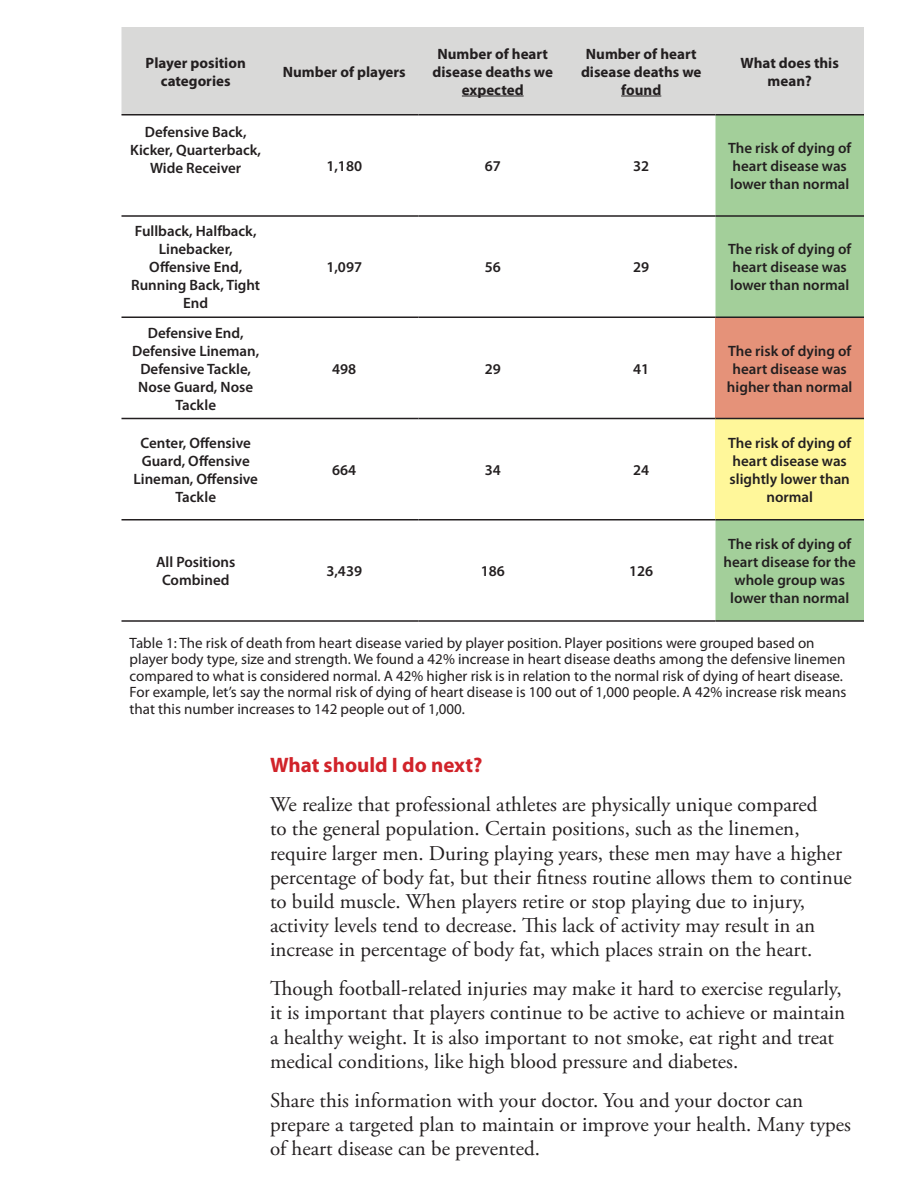
<style>
.page{position:relative;width:918px;height:1188px;background:#fff}
.page>*{position:absolute;margin:0;border:0;box-sizing:border-box;transform-origin:0 0}
.t1{font:21px/24.2px "Adobe Garamond Pro";color:#231f20}
.t2{font:700 21px "Myriad Pro";color:#d1232a}
.t3{font:600 15px/18px "Myriad Pro";color:#231f20;text-align:center}
.t4{font:15px/16.5px "Myriad Pro";color:#231f20}
.t5{font:700 15px/18px "Myriad Pro";color:#231f20;text-align:center}
</style>
<div class="page">
<div style="left:122px;top:27px;width:742px;height:87px;background:#d9d9d8"></div>
<div style="left:716px;top:116px;width:148px;height:504px;background:#a3cf9a"></div>
<div style="left:716px;top:317px;width:148px;height:101px;background:#e59279"></div>
<div style="left:716px;top:418px;width:148px;height:102px;background:#fff79a"></div>
<hr style="left:122px;top:114px;width:148px;height:2px;background:#231f20">
<hr style="left:270px;top:114px;width:148px;height:2px;background:#231f20">
<hr style="left:418px;top:114px;width:149px;height:2px;background:#231f20">
<hr style="left:567px;top:114px;width:149px;height:2px;background:#231f20">
<hr style="left:716px;top:114px;width:148px;height:2px;background:#231f20">
<hr style="left:122px;top:215px;width:148px;height:2px;background:#231f20">
<hr style="left:270px;top:215px;width:148px;height:2px;background:#231f20">
<hr style="left:418px;top:215px;width:149px;height:2px;background:#231f20">
<hr style="left:567px;top:215px;width:149px;height:2px;background:#231f20">
<hr style="left:716px;top:215px;width:148px;height:2px;background:#231f20">
<hr style="left:122px;top:316px;width:148px;height:2px;background:#231f20">
<hr style="left:270px;top:316px;width:148px;height:2px;background:#231f20">
<hr style="left:418px;top:316px;width:149px;height:2px;background:#231f20">
<hr style="left:567px;top:316px;width:149px;height:2px;background:#231f20">
<hr style="left:716px;top:316px;width:148px;height:2px;background:#231f20">
<hr style="left:122px;top:418px;width:148px;height:1px;background:#231f20">
<hr style="left:270px;top:418px;width:148px;height:1px;background:#231f20">
<hr style="left:418px;top:418px;width:149px;height:1px;background:#231f20">
<hr style="left:567px;top:418px;width:149px;height:1px;background:#231f20">
<hr style="left:716px;top:418px;width:148px;height:1px;background:#231f20">
<hr style="left:122px;top:519px;width:148px;height:1px;background:#231f20">
<hr style="left:270px;top:519px;width:148px;height:1px;background:#231f20">
<hr style="left:418px;top:519px;width:149px;height:1px;background:#231f20">
<hr style="left:567px;top:519px;width:149px;height:1px;background:#231f20">
<hr style="left:716px;top:519px;width:148px;height:1px;background:#231f20">
<hr style="left:122px;top:620px;width:148px;height:2px;background:#231f20">
<hr style="left:270px;top:620px;width:148px;height:2px;background:#231f20">
<hr style="left:418px;top:620px;width:149px;height:2px;background:#231f20">
<hr style="left:567px;top:620px;width:149px;height:2px;background:#231f20">
<hr style="left:716px;top:620px;width:148px;height:2px;background:#231f20">
<hr style="left:462px;top:96px;width:62px;height:1px;background:#231f20">
<hr style="left:621px;top:96px;width:40px;height:1px;background:#231f20">
<p class="t5" style="left:146px;top:53px;width:102px">Player position categories</p>
<p class="t5" style="left:283px;top:62px;width:125px">Number of players</p>
<p class="t5" style="left:433px;top:44px;width:122px">Number of heart disease deaths we expected</p>
<p class="t5" style="left:581px;top:44px;width:122px">Number of heart disease deaths we found</p>
<p class="t5" style="left:741px;top:53px;width:100px">What does this mean?</p>
<p class="t3" style="left:130px;top:122px;width:132px">Defensive Back,<br>Kicker, Quarterback,<br>Wide Receiver</p>
<p class="t3" style="left:131px;top:222px;width:131px">Fullback, Halfback,<br>Linebacker,<br>Offensive End,<br>Running Back, Tight<br>End</p>
<p class="t3" style="left:132px;top:323px;width:129px">Defensive End,<br>Defensive Lineman,<br>Defensive Tackle,<br>Nose Guard, Nose<br>Tackle</p>
<p class="t3" style="left:133px;top:433px;width:126px">Center, Offensive<br>Guard, Offensive<br>Lineman, Offensive<br>Tackle</p>
<p class="t3" style="left:326px;top:157px;width:37px">1,180</p>
<p class="t3" style="left:485px;top:157px;width:18px">67</p>
<p class="t3" style="left:633px;top:157px;width:18px">32</p>
<p class="t3" style="left:326px;top:258px;width:37px">1,097</p>
<p class="t3" style="left:485px;top:258px;width:18px">56</p>
<p class="t3" style="left:633px;top:258px;width:18px">29</p>
<p class="t3" style="left:332px;top:359px;width:26px">498</p>
<p class="t3" style="left:485px;top:359px;width:18px">29</p>
<p class="t3" style="left:633px;top:359px;width:18px">41</p>
<p class="t3" style="left:332px;top:460px;width:26px">664</p>
<p class="t3" style="left:485px;top:460px;width:18px">34</p>
<p class="t3" style="left:633px;top:460px;width:18px">24</p>
<p class="t3" style="left:728px;top:139px;width:125px;text-align:left">The risk of dying of heart disease was lower than normal</p>
<p class="t3" style="left:728px;top:240px;width:125px;text-align:left">The risk of dying of heart disease was lower than normal</p>
<p class="t3" style="left:727px;top:341px;width:127px">The risk of dying of heart disease was higher than normal</p>
<p class="t3" style="left:728px;top:433px;width:125px">The risk of dying of heart disease was slightly lower than normal</p>
<p class="t3" style="left:724px;top:535px;width:134px">The risk of dying of heart disease for the whole group was lower than normal</p>
<p class="t4" style="left:130px;top:634px;width:718px">Table 1: The risk of death from heart disease varied by player position. Player positions were grouped based on player body type, size and strength. We found a 42% increase in heart disease deaths among the defensive linemen compared to what is considered normal. A 42% higher risk is in relation to the normal risk of dying of heart disease.<br>For example, let’s say the normal risk of dying of heart disease is 100 out of 1,000 people. A 42% increase risk means that this number increases to 142 people out of 1,000.</p>
<p class="t3" style="left:156px;top:553px;width:81px">All Positions<br>Combined</p>
<p class="t3" style="left:326px;top:562px;width:37px">3,439</p>
<p class="t3" style="left:481px;top:562px;width:26px">186</p>
<p class="t3" style="left:629px;top:562px;width:26px">126</p>
<p class="t2" style="left:270px;top:751px;width:214px">What should I do next?</p>
<p class="t1" style="left:270px;top:793px;width:583px">We realize that professional athletes are physically unique compared<br>to the general population. Certain positions, such as the linemen, require larger men. During playing years, these men may have a higher percentage of body fat, but their fitness routine allows them to continue to build muscle. When players retire or stop playing due to injury, activity levels tend to decrease. This lack of activity may result in an increase in percentage of body fat, which places strain on the heart.</p>
<p class="t1" style="left:270px;top:977px;width:577px">Though football-related injuries may make it hard to exercise regularly, it is important that players continue to be active to achieve or maintain a healthy weight. It is also important to not smoke, eat right and treat medical conditions, like high blood pressure and diabetes.</p>
<p class="t1" style="left:270px;top:1089px;width:583px">Share this information with your doctor. You and your doctor can prepare a targeted plan to maintain or improve your health. Many types of heart disease can be prevented.</p>
</div>
